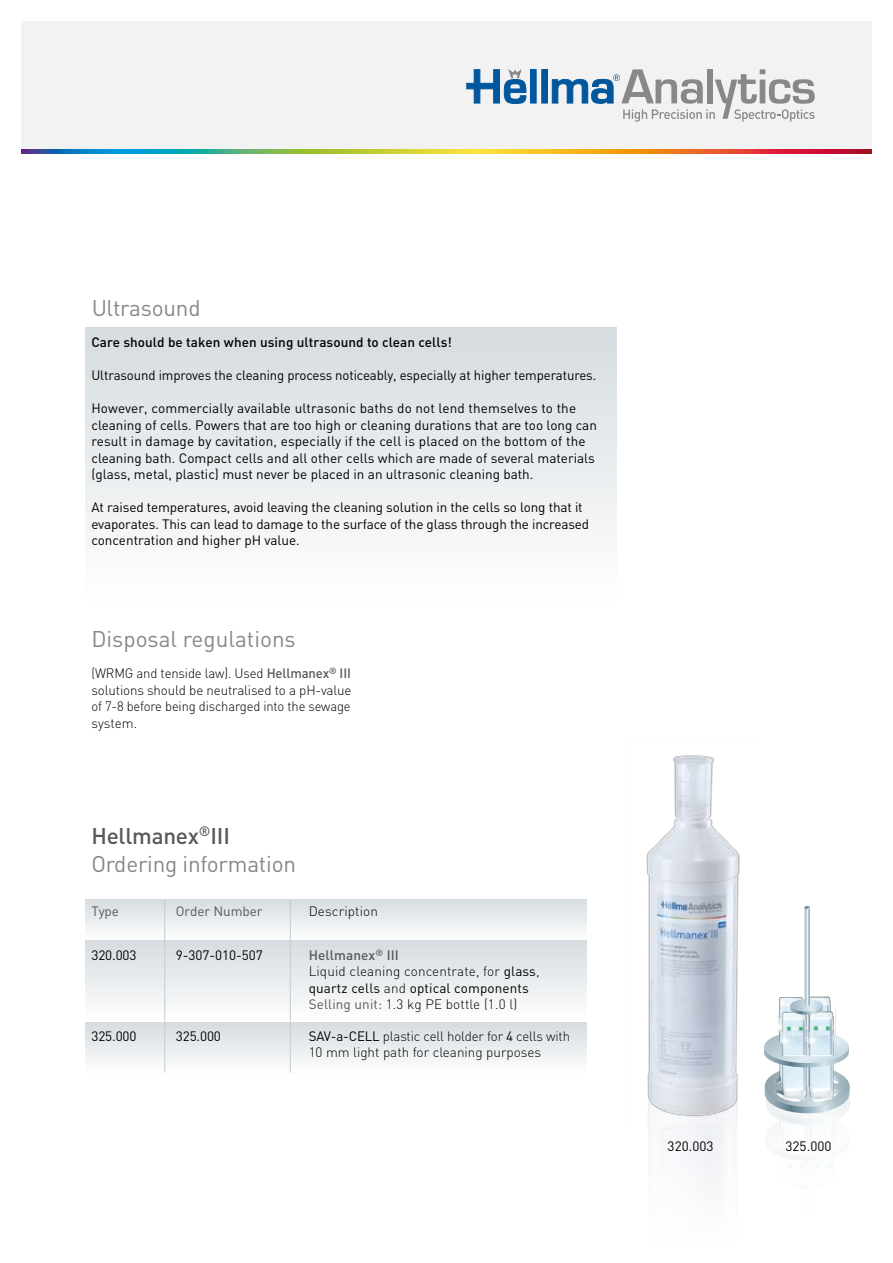
<style>
.page{position:relative;width:893px;height:1263px;background:#fff}
.page>*{position:absolute;margin:0;border:0;box-sizing:border-box;transform-origin:0 0}
.t1{font:22.5px/28.5px "DIN";letter-spacing:-.01em;color:#87888a}
.t2{font:13.5px/16.5px "DIN";color:#000}
.t3{font:300 13.5px/16.5px "DIN";letter-spacing:-.01em;color:#000;text-align:justify}
.t4{font:300 13.5px/16.5px "DIN";letter-spacing:.01em;color:#000}
.t5{font:500 13.5px "DIN";letter-spacing:.005em;color:#000}
.t6{font:13.5px "DIN";letter-spacing:-.005em;color:#58585a}
.s1{font-weight:500;color:#58585a}
.s2{font-weight:400}
.s3{font-weight:400;color:#58585a}
</style>
<div class="page">
<div style="left:85px;top:327px;width:532px;height:275px;background:linear-gradient(to bottom,#d5dbdf,#fefeff)"></div>
<div style="left:85px;top:899px;width:501px;height:40px;background:linear-gradient(to bottom,#d6dbdf,#fbfcfc)"></div>
<div style="left:85px;top:940px;width:501px;height:80px;background:linear-gradient(to bottom,#d6dcdf,#fdfdfe)"></div>
<div style="left:85px;top:1022px;width:501px;height:51px;background:linear-gradient(to bottom,#d6dcdf,#fdfdfe)"></div>
<hr style="left:290px;top:900px;width:1px;height:173px;background:#c4cbd0">
<hr style="left:164px;top:900px;width:1px;height:173px;background:#c4cbd0">
<svg style="left:21px;top:149px;width:851px;height:5px;background:#a39151"></svg>
<div style="left:21px;top:21px;width:851px;height:128px;background:#f2f2f3"></div>
<div style="left:531px;top:70px;width:5px;height:33px;background:#00579d"></div>
<div style="left:530px;top:69px;width:7px;height:35px;border:1px solid #00579d"></div>
<div style="left:542px;top:70px;width:5px;height:33px;background:#00579d"></div>
<div style="left:541px;top:69px;width:7px;height:35px;border:1px solid #00579d"></div>
<svg style="left:466px;top:69px;width:61px;height:35px"></svg>
<svg style="left:551px;top:69px;width:264px;height:53px"></svg>
<img style="left:789px;top:1165px;width:41px;height:3px">
<img style="left:646px;top:755px;width:94px;height:370px">
<svg style="left:764px;top:906px;width:86px;height:254px"></svg>
<h1 class="t1" style="left:91px;top:293px;width:111px">Ultrasound</h1>
<p class="t5" style="left:91px;top:334px;width:362px">Care should be taken when using ultrasound to clean cells!</p>
<p class="t2" style="left:91px;top:367px;width:506px">Ultrasound improves the cleaning process noticeably, especially at higher temperatures.</p>
<p class="t2" style="left:91px;top:400px;width:507px">However, commercially available ultrasonic baths do not lend themselves to the cleaning of cells. Powers that are too high or cleaning durations that are too long can result in damage by cavitation, especially if the cell is placed on the bottom of the cleaning bath. Compact cells and all other cells which are made of several materials (glass, metal, plastic) must never be placed in an ultrasonic cleaning bath.</p>
<p class="t2" style="left:91px;top:499px;width:499px">At raised temperatures, avoid leaving the cleaning solution in the cells so long that it evaporates. This can lead to damage to the surface of the glass through the increased concentration and higher pH value.</p>
<h1 class="t1" style="left:91px;top:624px;width:206px">Disposal regulations</h1>
<p class="t3" style="left:91px;top:665px;width:262px">(WRMG and tenside law). Used <span class="s1">Hellmanex</span><sup>®</sup> <span class="s1">III </span>solutions should be neutralised to a pH-value of 7-8 before being discharged into the sewage system.</p>
<h1 class="t1" style="left:91px;top:821px;width:206px"><span class="s1">Hellmanex</span><sup>®</sup><span class="s1">III<br></span>Ordering information</h1>
<p class="t6" style="left:91px;top:903px;width:29px">Type</p>
<p class="t2" style="left:91px;top:946px;width:47px">320.003</p>
<p class="t2" style="left:91px;top:1027px;width:47px">325.000</p>
<p class="t6" style="left:176px;top:903px;width:88px">Order Number</p>
<p class="t2" style="left:176px;top:946px;width:88px">9-307-010-507</p>
<p class="t2" style="left:176px;top:1027px;width:47px">325.000</p>
<p class="t4" style="left:309px;top:903px;width:71px">Description</p>
<p class="t4" style="left:309px;top:947px;width:232px"><span class="s1">Hellmanex</span><sup>®</sup> <span class="s1">III<br></span>Liquid cleaning concentrate, for <span class="s2">glass</span>, <span class="s2">quartz cells</span> and <span class="s2">optical components<br></span><span class="s3">Selling unit:</span> 1.3 kg PE bottle (1.0 l)</p>
<p class="t3" style="left:309px;top:1028px;width:263px"><span class="s2">SAV-a-CELL</span> plastic cell holder for <span class="s2">4</span> cells with<br>10 mm light path for cleaning purposes</p>
<p class="t2" style="left:668px;top:1137px;width:47px">320.003</p>
<p class="t2" style="left:785px;top:1137px;width:47px">325.000</p>
</div>
